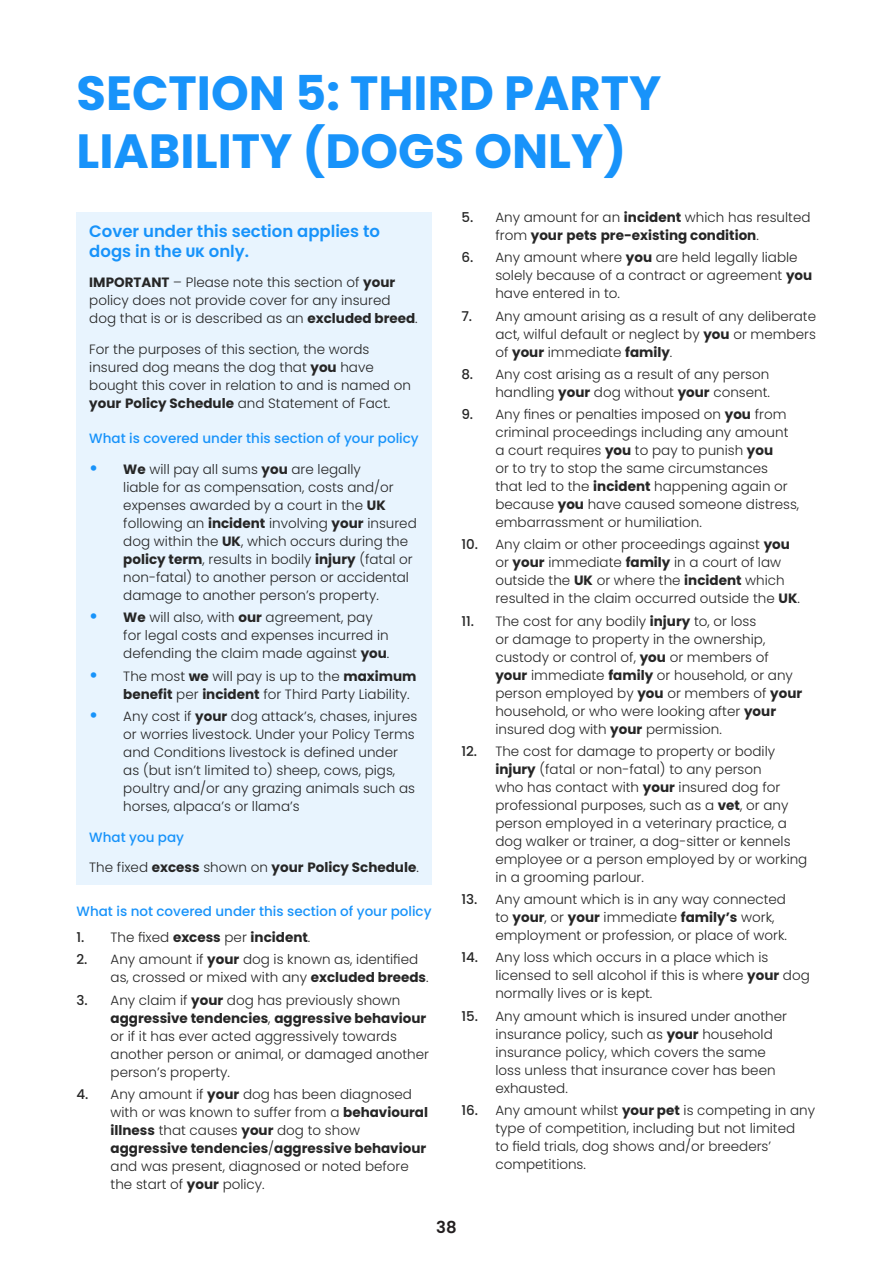
<style>
.page{position:relative;width:893px;height:1263px;background:#fff}
.page>*{position:absolute;margin:0;border:0;box-sizing:border-box;transform-origin:0 0}
.A4_Page_Title{font:700 48px/57.6px "Poppins";color:#1893fa}
.Subtitle_L1_Red{font:600 16.5px/19.8px "Poppins";color:#1893fa}
.t1{font:600 16.5px "Poppins";color:#231f20}
.Body{font:300 13.5px/18px "Poppins";color:#262626}
.Body-2{font:700 13.5px/18px "Poppins";color:#262626}
.Subtitle_L2_Red{font:500 13.5px "Poppins";color:#1893fa}
.s1{font-weight:700;font-size:13.5px}
.s2{font-weight:700}
.s3{font-weight:700;font-size:18px;color:#1893fa}
.s4{font-weight:300}
.s5{font-weight:500}
</style>
<div class="page">
<div style="left:77px;top:213px;width:355px;height:672px;background:#e8f4fe"></div>
<p class="A4_Page_Title" style="left:77px;top:65px;width:586px">SECTION 5: THIRD PARTY<br>LIABILITY (DOGS ONLY)</p>
<p class="Subtitle_L1_Red" style="left:89px;top:221px;width:292px">Cover under this section applies to dogs in the <span class="s1">UK</span> only.</p>
<p class="Body" style="left:89px;top:274px;width:330px"><span class="s2">IMPORTANT</span> – Please note this section of <span class="s2">your </span>policy does not provide cover for any insured dog that is or is described as an <span class="s2">excluded breed</span>.</p>
<p class="Body" style="left:89px;top:341px;width:323px">For the purposes of this section, the words insured dog means the dog that <span class="s2">you</span> have bought this cover in relation to and is named on <span class="s2">your Policy Schedule</span> and Statement of Fact.</p>
<p class="Subtitle_L2_Red" style="left:89px;top:431px;width:331px">What is covered under this section of your policy</p>
<p class="Body" style="left:123px;top:460px;width:295px;text-indent:-34px"><span class="s3">•</span> <span class="s2">We</span> will pay all sums <span class="s2">you</span> are legally<br>liable for as compensation, costs and/or expenses awarded by a court in the <span class="s2">UK </span>following an <span class="s2">incident</span> involving <span class="s2">your</span> insured dog within the <span class="s2">UK</span>, which occurs during the <span class="s2">policy term</span>, results in bodily <span class="s2">injury</span> (fatal or non-fatal) to another person or accidental damage to another person’s property.</p>
<p class="Body" style="left:123px;top:609px;width:268px;text-indent:-34px"><span class="s3">•</span> <span class="s2">We</span> will also, with <span class="s2">our</span> agreement, pay for legal costs and expenses incurred in defending the claim made against <span class="s2">you</span>.</p>
<p class="Body" style="left:123px;top:667px;width:295px;text-indent:-34px"><span class="s3">•</span> The most <span class="s2">we</span> will pay is up to the <span class="s2">maximum benefit</span> per <span class="s2">incident</span> for Third Party Liability.</p>
<p class="Body" style="left:123px;top:707px;width:296px;text-indent:-34px"><span class="s3">•</span> Any cost if <span class="s2">your</span> dog attack’s, chases, injures or worries livestock. Under your Policy Terms and Conditions livestock is defined under as (but isn’t limited to) sheep, cows, pigs, poultry and/or any grazing animals such as horses, alpaca’s or llama’s</p>
<p class="Subtitle_L2_Red" style="left:89px;top:829px;width:96px">What you pay</p>
<p class="Body-2" style="left:89px;top:859px;width:331px"><span class="s4">The fixed</span> excess <span class="s4">shown on</span> your Policy Schedule<span class="s4">.</span></p>
<p class="Subtitle_L2_Red" style="left:77px;top:903px;width:357px">What is not covered under this section of your policy</p>
<p class="Body-2" style="left:77px;top:928px;width:235px"><span class="s5">1.</span> <span class="s4">The fixed</span> excess <span class="s4">per</span> incident<span class="s4">.</span></p>
<p class="Body" style="left:111px;top:951px;width:320px;text-indent:-34px"><span class="s5">2.</span> Any amount if <span class="s2">your</span> dog is known as, identified as, crossed or mixed with any <span class="s2">excluded breeds</span>.</p>
<p class="Body" style="left:111px;top:991px;width:320px;text-indent:-34px"><span class="s5">3.</span> Any claim if <span class="s2">your</span> dog has previously shown <span class="s2">aggressive tendencies</span>, <span class="s2">aggressive behaviour </span>or if it has ever acted aggressively towards another person or animal, or damaged another person’s property.</p>
<p class="Body" style="left:111px;top:1085px;width:319px;text-indent:-34px"><span class="s5">4.</span> Any amount if <span class="s2">your</span> dog has been diagnosed with or was known to suffer from a <span class="s2">behavioural illness</span> that causes <span class="s2">your</span> dog to show <span class="s2">aggressive tendencies</span>/<span class="s2">aggressive behaviour </span>and was present, diagnosed or noted before the start of <span class="s2">your</span> policy.</p>
<p class="Body-2" style="left:495px;top:208px;width:317px;text-indent:-34px"><span class="s5">5.</span> <span class="s4">Any amount for an</span> incident <span class="s4">which has resulted from</span> your pets pre-existing condition<span class="s4">.</span></p>
<p class="Body" style="left:495px;top:249px;width:318px;text-indent:-34px"><span class="s5">6.</span> Any amount where <span class="s2">you</span> are held legally liable solely because of a contract or agreement <span class="s2">you </span>have entered in to.</p>
<p class="Body" style="left:495px;top:307px;width:322px;text-align:justify;text-indent:-34px"><span class="s5">7.</span> Any amount arising as a result of any deliberate act, wilful default or neglect by <span class="s2">you</span> or members of <span class="s2">your</span> immediate <span class="s2">family</span>.</p>
<p class="Body" style="left:461px;top:365px;width:310px;text-align:right"><span class="s5">8.</span> Any cost arising as a result of any person handling <span class="s2">your</span> dog without <span class="s2">your</span> consent.</p>
<p class="Body" style="left:495px;top:405px;width:305px;text-indent:-34px"><span class="s5">9.</span> Any fines or penalties imposed on <span class="s2">you</span> from criminal proceedings including any amount a court requires <span class="s2">you</span> to pay to punish <span class="s2">you<br></span>or to try to stop the same circumstances<br>that led to the <span class="s2">incident</span> happening again or because <span class="s2">you</span> have caused someone distress, embarrassment or humiliation.</p>
<p class="Body" style="left:495px;top:536px;width:306px;text-indent:-34px"><span class="s5">10.</span> Any claim or other proceedings against <span class="s2">you </span>or <span class="s2">your</span> immediate <span class="s2">family</span> in a court of law outside the <span class="s2">UK</span> or where the <span class="s2">incident</span> which resulted in the claim occurred outside the <span class="s2">UK</span>.</p>
<p class="Body" style="left:495px;top:612px;width:308px;text-indent:-34px"><span class="s5">11.</span> The cost for any bodily <span class="s2">injury</span> to, or loss<br>or damage to property in the ownership, custody or control of, <span class="s2">you</span> or members of <span class="s2">your</span> immediate <span class="s2">family</span> or household, or any person employed by <span class="s2">you</span> or members of <span class="s2">your </span>household, or who were looking after <span class="s2">your </span>insured dog with <span class="s2">your</span> permission.</p>
<p class="Body" style="left:495px;top:742px;width:314px;text-indent:-34px"><span class="s5">12.</span> The cost for damage to property or bodily <span class="s2">injury</span> (fatal or non-fatal) to any person<br>who has contact with <span class="s2">your</span> insured dog for professional purposes, such as a <span class="s2">vet</span>, or any person employed in a veterinary practice, a dog walker or trainer, a dog-sitter or kennels employee or a person employed by or working in a grooming parlour.</p>
<p class="Body" style="left:495px;top:890px;width:293px;text-indent:-34px"><span class="s5">13.</span> Any amount which is in any way connected to <span class="s2">your</span>, or <span class="s2">your</span> immediate <span class="s2">family’s</span> work, employment or profession, or place of work.</p>
<p class="Body" style="left:495px;top:949px;width:316px;text-indent:-34px"><span class="s5">14.</span> Any loss which occurs in a place which is licensed to sell alcohol if this is where <span class="s2">your</span> dog normally lives or is kept.</p>
<p class="Body" style="left:495px;top:1007px;width:293px;text-indent:-34px"><span class="s5">15.</span> Any amount which is insured under another insurance policy, such as <span class="s2">your</span> household insurance policy, which covers the same loss unless that insurance cover has been exhausted.</p>
<p class="Body" style="left:495px;top:1101px;width:321px;text-indent:-34px"><span class="s5">16.</span> Any amount whilst <span class="s2">your pet</span> is competing in any type of competition, including but not limited<br>to field trials, dog shows and/or breeders’ competitions.</p>
<p class="t1" style="left:436px;top:1218px;width:22px">38</p>
</div>
